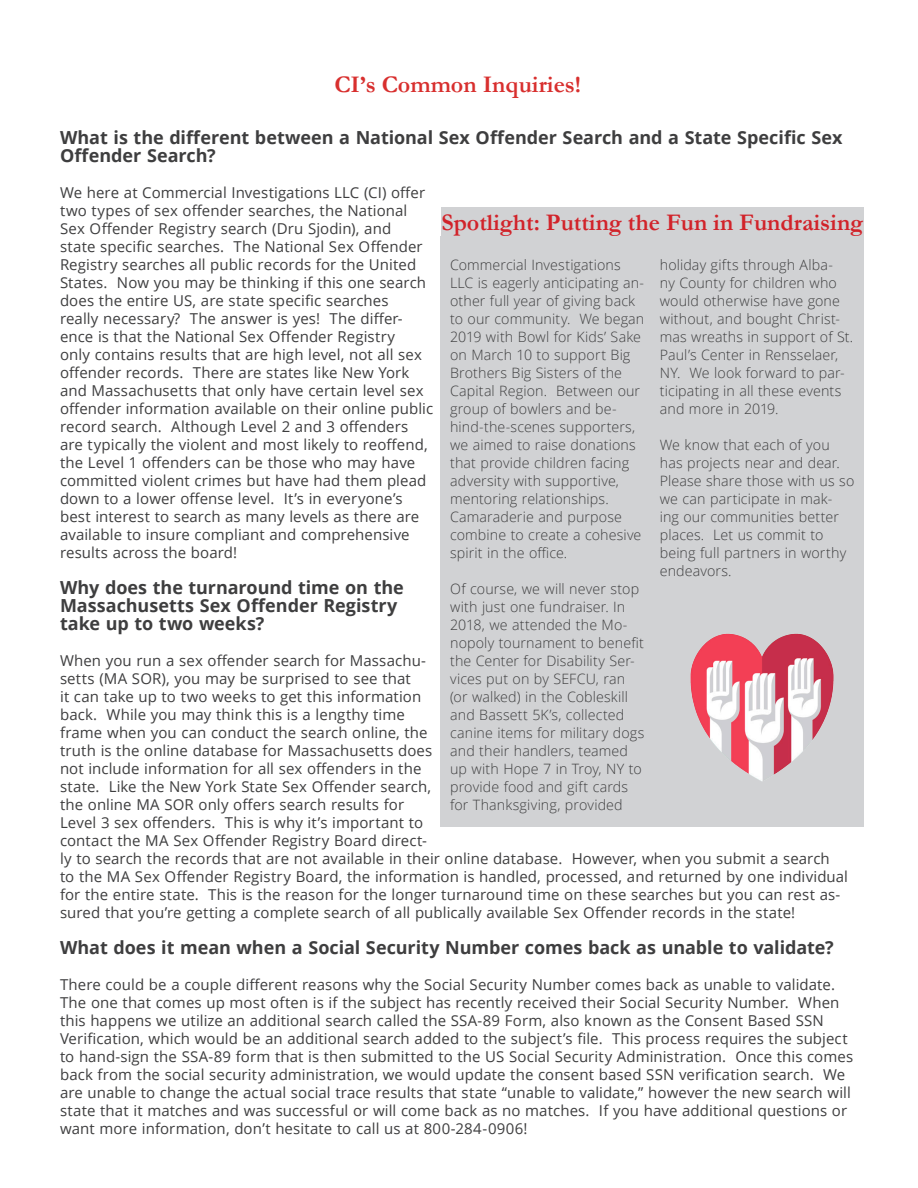
<style>
.page{position:relative;width:918px;height:1188px;background:#fff}
.page>*{position:absolute;margin:0;border:0;box-sizing:border-box;transform-origin:0 0}
.t1{font:700 24px "Garamond";color:#d1232a}
.t2{font:700 24px "Garamond";color:#d82f2e}
.bodytext{font:700 18px/18px "Open Sans";letter-spacing:-.005em;color:#3e3e3f}
.bodytext-2{font:15px/18px "Open Sans";letter-spacing:.005em;color:#3e3e3f}
.bodytext-3{font:300 14.25px/18px "Open Sans";letter-spacing:.01em;color:#3e3e3f}
</style>
<div class="page">
<div style="left:441px;top:236px;width:423px;height:590px;background:#d1d2d4"></div>
<div style="left:441px;top:207px;width:423px;height:29px;background:#d1d2d4"></div>
<img style="left:690px;top:633px;width:144px;height:148px">
<p class="t2" style="left:334px;top:68px;width:248px">CI’s Common Inquiries!</p>
<p class="bodytext" style="left:60px;top:128px;width:784px">What is the different between a National Sex Offender Search and a State Specific Sex</p>
<p class="bodytext" style="left:60px;top:146px;width:157px">Offender Search?</p>
<p class="bodytext-2" style="left:60px;top:183px;width:367px">We here at Commercial Investigations LLC (CI) offer</p>
<p class="bodytext-2" style="left:60px;top:201px;width:375px">two types of sex offender searches, the National Sex Offender Registry search (Dru Sjodin), and<br>state specific searches. The National Sex Offender Registry searches all public records for the United States. Now you may be thinking if this one search does the entire US, are state specific searches<br>really necessary? The answer is yes! The differ&shy;ence is that the National Sex Offender Registry<br>only contains results that are high level, not all sex offender records. There are states like New York and Massachusetts that only have certain level sex offender information available on their online public record search. Although Level 2 and 3 offenders are typically the violent and most likely to reoffend, the Level 1 offenders can be those who may have committed violent crimes but have had them plead down to a lower offense level. It’s in everyone’s best interest to search as many levels as there are available to insure compliant and comprehensive results across the board!</p>
<p class="bodytext" style="left:60px;top:578px;width:345px">Why does the turnaround time on the<br>Massachusetts Sex Offender Registry take up to two weeks?</p>
<p class="bodytext-2" style="left:60px;top:651px;width:790px">When you run a sex offender search for Massachu-<br>setts (MA SOR), you may be surprised to see that<br>it can take up to two weeks to get this information<br>back. While you may think this is a lengthy time<br>frame when you can conduct the search online, the<br>truth is the online database for Massachusetts does<br>not include information for all sex offenders in the<br>state. Like the New York State Sex Offender search,<br>the online MA SOR only offers search results for<br>Level 3 sex offenders. This is why it’s important to<br>contact the MA Sex Offender Registry Board direct-<br>ly to search the records that are not available in their online database. However, when you submit a search<br>to the MA Sex Offender Registry Board, the information is handled, processed, and returned by one individual for the entire state. This is the reason for the longer turnaround time on these searches but you can rest as&shy;sured that you’re getting a complete search of all publically available Sex Offender records in the state!</p>
<p class="bodytext" style="left:60px;top:938px;width:775px">What does it mean when a Social Security Number comes back as unable to validate?</p>
<p class="bodytext-2" style="left:60px;top:975px;width:795px">There could be a couple different reasons why the Social Security Number comes back as unable to validate.<br>The one that comes up most often is if the subject has recently received their Social Security Number. When this happens we utilize an additional search called the SSA-89 Form, also known as the Consent Based SSN Verification, which would be an additional search added to the subject’s file. This process requires the subject to hand-sign the SSA-89 form that is then submitted to the US Social Security Administration. Once this comes back from the social security administration, we would update the consent based SSN verification search. We are unable to change the actual social trace results that state “unable to validate,” however the new search will state that it matches and was successful or will come back as no matches. If you have additional questions or want more information, don’t hesitate to call us at 800-284-0906!</p>
<p class="t1" style="left:441px;top:206px;width:423px">Spotlight: Putting the Fun in Fundraising</p>
<p class="bodytext-3" style="left:660px;top:255px;width:195px">holiday gifts through Alba-<br>ny County for children who would otherwise have gone without, and bought Christ&shy;mas wreaths in support of St.<br>Paul’s Center in Rensselaer,<br>NY. We look forward to par&shy;ticipating in all these events and more in 2019.</p>
<p class="bodytext-3" style="left:660px;top:435px;width:196px">We know that each of you has projects near and dear.<br>Please share those with us so we can participate in mak&shy;ing our communities better places. Let us commit to being full partners in worthy endeavors.</p>
<p class="bodytext-3" style="left:450px;top:255px;width:196px">Commercial Investigations<br>LLC is eagerly anticipating an&shy;other full year of giving back to our community. We began<br>2019 with Bowl for Kids’ Sake on March 10 to support Big<br>Brothers Big Sisters of the<br>Capital Region. Between our group of bowlers and be&shy;hind-the-scenes supporters, we aimed to raise donations that provide children facing adversity with supportive, mentoring relationships.<br>Camaraderie and purpose combine to create a cohesive spirit in the office.</p>
<p class="bodytext-3" style="left:450px;top:579px;width:196px">Of course, we will never stop with just one fundraiser. In<br>2018, we attended the Mo&shy;nopoly tournament to benefit the Center for Disability Ser&shy;vices put on by SEFCU, ran (or walked) in the Cobleskill and Bassett 5K’s, collected canine items for military dogs and their handlers, teamed up with Hope 7 in Troy, NY to provide food and gift cards for Thanksgiving, provided</p>
</div>
